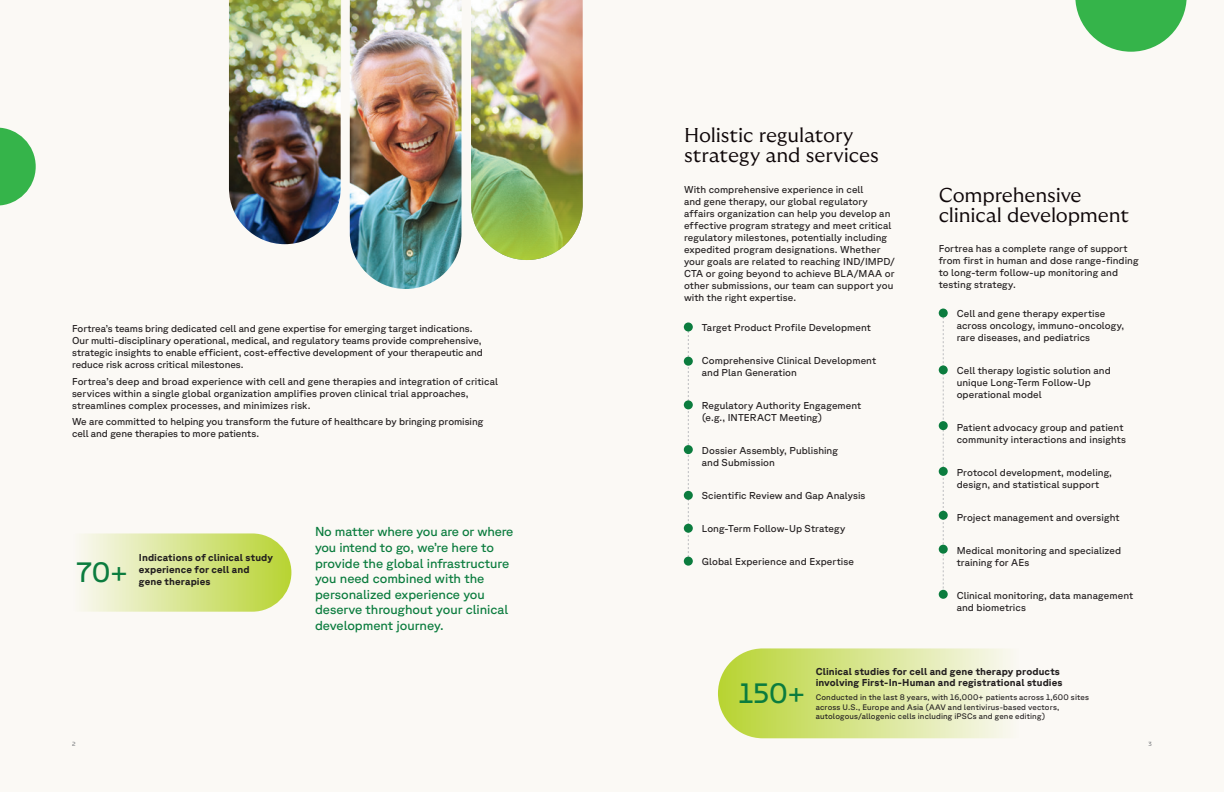
<style>
.page{position:relative;width:1224px;height:792px;background:#fff}
.page>*{position:absolute;margin:0;border:0;box-sizing:border-box;transform-origin:0 0}
.t1{font:28px "GT Planar";color:#0b7c3e}
.Headline{font:300 20px/20px "GT Ultra Median";letter-spacing:-.005em;color:#0e0608}
.Intro_Header{font:13px/15.6px "GT Planar";color:#0b7c3e}
.Body_Copy{font:10px/12px "GT Planar";letter-spacing:.005em;color:#231f20}
.Body_Copy-2{font:700 10px/12px "GT Planar";letter-spacing:.01em;color:#231f20}
.Body_Copy-3{font:8px/9.6px "GT Planar";letter-spacing:.015em;color:#231f20}
.t2{font:6px "GT Planar";color:#808285}
</style>
<div class="page">
<div style="left:603px;top:0;width:621px;height:792px;background:#fbf9f5"></div>
<div style="left:0;top:0;width:621px;height:792px;background:#fbf9f5"></div>
<svg style="left:84px;top:533px;width:207px;height:79px;background:#dae696"></svg>
<svg style="left:1075px;top:0;width:112px;height:52px"></svg>
<svg style="left:0;top:128px;width:36px;height:78px"></svg>
<svg style="left:718px;top:648px;width:395px;height:90px"></svg>
<svg style="left:688px;top:331px;width:1px;height:226px"></svg>
<div style="left:684px;top:400px;width:9px;height:9px;background:#0b7c3e;border-radius:50%"></div>
<div style="left:684px;top:445px;width:9px;height:9px;background:#0b7c3e;border-radius:50%"></div>
<div style="left:684px;top:491px;width:9px;height:9px;background:#0b7c3e;border-radius:50%"></div>
<div style="left:684px;top:524px;width:9px;height:9px;background:#0b7c3e;border-radius:50%"></div>
<div style="left:684px;top:557px;width:9px;height:9px;background:#0b7c3e;border-radius:50%"></div>
<div style="left:684px;top:357px;width:9px;height:9px;background:#0b7c3e;border-radius:50%"></div>
<div style="left:684px;top:322px;width:9px;height:9px;background:#0b7c3e;border-radius:50%"></div>
<svg style="left:943px;top:318px;width:1px;height:272px"></svg>
<div style="left:939px;top:365px;width:9px;height:9px;background:#0b7c3e;border-radius:50%"></div>
<div style="left:939px;top:421px;width:9px;height:9px;background:#0b7c3e;border-radius:50%"></div>
<div style="left:939px;top:467px;width:9px;height:9px;background:#0b7c3e;border-radius:50%"></div>
<div style="left:939px;top:511px;width:9px;height:9px;background:#0b7c3e;border-radius:50%"></div>
<div style="left:939px;top:545px;width:9px;height:9px;background:#0b7c3e;border-radius:50%"></div>
<div style="left:939px;top:590px;width:9px;height:9px;background:#0b7c3e;border-radius:50%"></div>
<div style="left:939px;top:309px;width:9px;height:9px;background:#0b7c3e;border-radius:50%"></div>
<img style="left:269px;top:0;width:193px;height:289px">
<img style="left:471px;top:0;width:112px;height:260px">
<img style="left:229px;top:0;width:112px;height:242px">
<p class="Body_Copy" style="left:72px;top:322px;width:413px">Fortrea’s teams bring dedicated cell and gene expertise for emerging target indications.<br>Our multi-disciplinary operational, medical, and regulatory teams provide comprehensive, strategic insights to enable efficient, cost-effective development of your therapeutic and reduce risk across critical milestones.</p>
<p class="Body_Copy" style="left:72px;top:375px;width:428px">Fortrea’s deep and broad experience with cell and gene therapies and integration of critical services within a single global organization amplifies proven clinical trial approaches, streamlines complex processes, and minimizes risk.</p>
<p class="Body_Copy" style="left:72px;top:415px;width:413px">We are committed to helping you transform the future of healthcare by bringing promising cell and gene therapies to more patients.</p>
<p class="t1" style="left:76px;top:556px;width:53px">70+</p>
<p class="Body_Copy-2" style="left:139px;top:551px;width:136px">Indications of clinical study experience for cell and gene therapies</p>
<p class="Intro_Header" style="left:315px;top:524px;width:200px">No matter where you are or where you intend to go, we’re here to provide the global infrastructure you need combined with the personalized experience you deserve throughout your clinical development journey.</p>
<p class="Headline" style="left:684px;top:125px;width:196px">Holistic regulatory strategy and services</p>
<p class="Body_Copy" style="left:684px;top:183px;width:212px">With comprehensive experience in cell<br>and gene therapy, our global regulatory affairs organization can help you develop an effective program strategy and meet critical regulatory milestones, potentially including expedited program designations. Whether your goals are related to reaching IND/IMPD/ CTA or going beyond to achieve BLA/MAA or other submissions, our team can support you with the right expertise.</p>
<p class="Body_Copy" style="left:702px;top:321px;width:171px">Target Product Profile Development</p>
<p class="Body_Copy" style="left:702px;top:354px;width:176px">Comprehensive Clinical Development and Plan Generation</p>
<p class="Body_Copy" style="left:702px;top:399px;width:161px">Regulatory Authority Engagement (e.g., INTERACT Meeting)</p>
<p class="Body_Copy" style="left:702px;top:444px;width:138px">Dossier Assembly, Publishing and Submission</p>
<p class="Body_Copy" style="left:702px;top:489px;width:165px">Scientific Review and Gap Analysis</p>
<p class="Body_Copy" style="left:702px;top:522px;width:145px">Long-Term Follow-Up Strategy</p>
<p class="Body_Copy" style="left:702px;top:555px;width:154px">Global Experience and Expertise</p>
<p class="Headline" style="left:939px;top:185px;width:144px">Comprehensive</p>
<p class="Headline" style="left:939px;top:205px;width:192px">clinical development</p>
<p class="Body_Copy" style="left:939px;top:242px;width:201px">Fortrea has a complete range of support from first in human and dose range-finding to long-term follow-up monitoring and testing strategy.</p>
<p class="Body_Copy" style="left:957px;top:307px;width:169px">Cell and gene therapy expertise across oncology, immuno-oncology, rare diseases, and pediatrics</p>
<p class="Body_Copy" style="left:957px;top:364px;width:156px">Cell therapy logistic solution and unique Long-Term Follow-Up operational model</p>
<p class="Body_Copy" style="left:957px;top:421px;width:171px">Patient advocacy group and patient community interactions and insights</p>
<p class="Body_Copy" style="left:957px;top:466px;width:157px">Protocol development, modeling, design, and statistical support</p>
<p class="Body_Copy" style="left:957px;top:511px;width:164px">Project management and oversight</p>
<p class="Body_Copy" style="left:957px;top:544px;width:166px">Medical monitoring and specialized training for AEs</p>
<p class="Body_Copy" style="left:957px;top:589px;width:178px">Clinical monitoring, data management and biometrics</p>
<p class="t1" style="left:739px;top:677px;width:68px">150+</p>
<p class="Body_Copy-2" style="left:816px;top:666px;width:248px;line-height:11px">Clinical studies for cell and gene therapy products involving First-In-Human and registrational studies</p>
<p class="Body_Copy-3" style="left:816px;top:692px;width:275px">Conducted in the last 8 years, with 16,000+ patients across 1,600 sites across U.S., Europe and Asia (AAV and lentivirus-based vectors, autologous/allogenic cells including iPSCs and gene editing)</p>
<p class="t2" style="left:72px;top:740px;width:5px">2</p>
<p class="t2" style="left:1149px;top:740px;width:5px">3</p>
</div>
